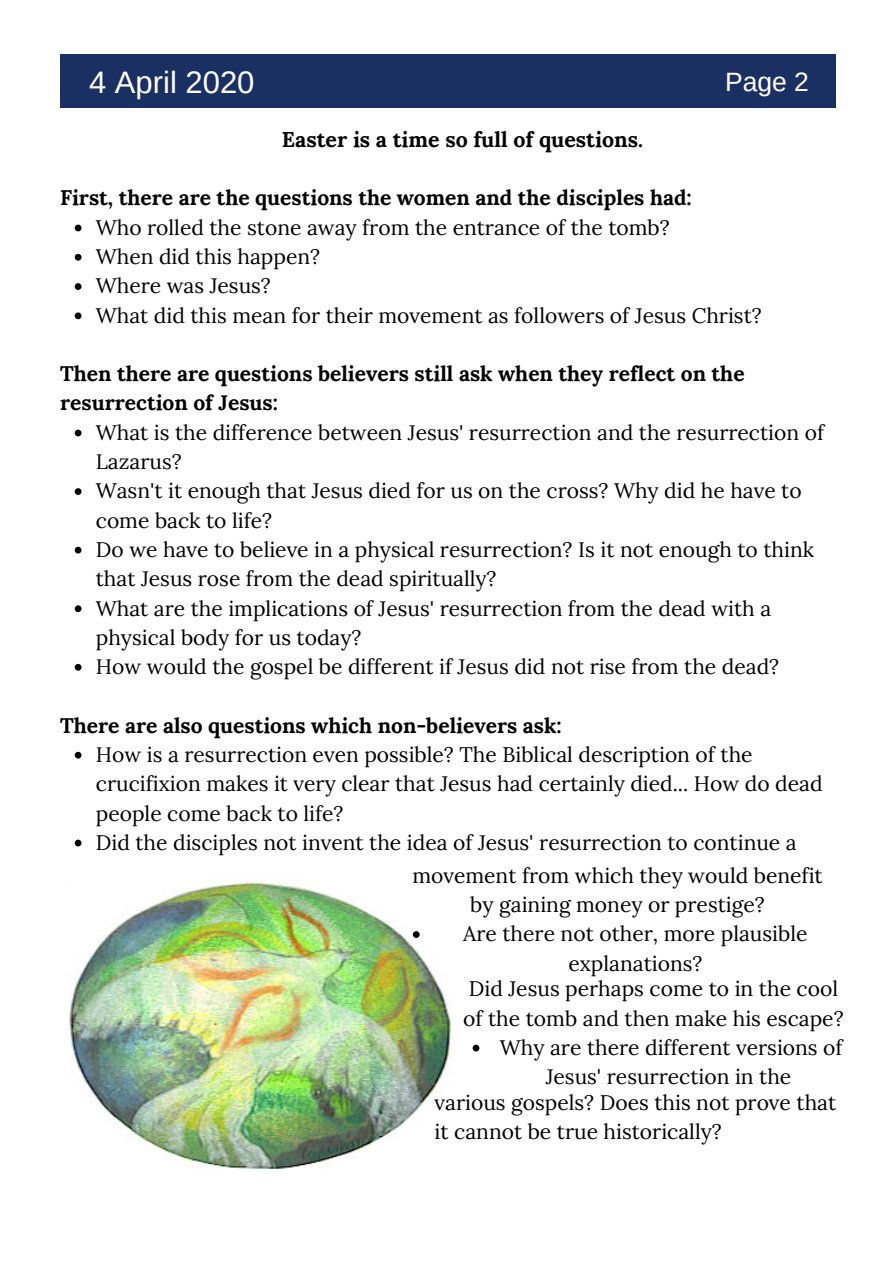
<style>
.page{position:relative;width:894px;height:1264px;background:#fff}
.page>*{position:absolute;margin:0;border:0;box-sizing:border-box;transform-origin:0 0}
.t1{font:31.05px "Arimo";color:#fff}
.t2{font:26.55px "Arimo";color:#fff}
.t3{font:700 21.3px "Lora";color:#000}
.t4{font:21px/29.2px "Lora";color:#000}
.t5{font:700 21px/29.2px "Lora";color:#000}
</style>
<div class="page">
<div style="left:60px;top:55px;width:775px;height:53px;background:#1b3062"></div>
<img style="left:69px;top:879px;width:383px;height:290px">
<svg style="left:75px;top:224px;width:6px;height:7px"></svg>
<svg style="left:75px;top:254px;width:6px;height:7px"></svg>
<svg style="left:75px;top:283px;width:6px;height:7px"></svg>
<svg style="left:75px;top:312px;width:6px;height:7px"></svg>
<svg style="left:75px;top:429px;width:6px;height:7px"></svg>
<svg style="left:75px;top:488px;width:6px;height:7px"></svg>
<svg style="left:75px;top:547px;width:6px;height:6px"></svg>
<svg style="left:75px;top:605px;width:6px;height:7px"></svg>
<svg style="left:75px;top:664px;width:6px;height:6px"></svg>
<svg style="left:75px;top:751px;width:6px;height:7px"></svg>
<svg style="left:75px;top:839px;width:6px;height:7px"></svg>
<svg style="left:413px;top:931px;width:6px;height:6px"></svg>
<svg style="left:472px;top:1044px;width:7px;height:7px"></svg>
<p class="t1" style="left:89px;top:65px;width:167px">4 April 2020</p>
<p class="t2" style="left:724px;top:66px;width:85px">Page 2</p>
<p class="t3" style="left:282px;top:125px;width:362px">Easter is a time so full of questions.</p>
<p class="t5" style="left:60px;top:183px;width:633px">First, there are the questions the women and the disciples had:</p>
<p class="t4" style="left:96px;top:212px;width:575px">Who rolled the stone away from the entrance of the tomb?</p>
<p class="t4" style="left:96px;top:242px;width:226px">When did this happen?</p>
<p class="t4" style="left:96px;top:271px;width:176px">Where was Jesus?</p>
<p class="t4" style="left:96px;top:300px;width:667px">What did this mean for their movement as followers of Jesus Christ?</p>
<p class="t5" style="left:60px;top:359px;width:686px">Then there are questions believers still ask when they reflect on the resurrection of Jesus:</p>
<p class="t4" style="left:96px;top:417px;width:729px">What is the difference between Jesus' resurrection and the resurrection of<br>Lazarus?</p>
<p class="t4" style="left:96px;top:476px;width:707px">Wasn't it enough that Jesus died for us on the cross? Why did he have to come back to life?</p>
<p class="t4" style="left:96px;top:534px;width:719px">Do we have to believe in a physical resurrection? Is it not enough to think that Jesus rose from the dead spiritually?</p>
<p class="t4" style="left:96px;top:593px;width:676px">What are the implications of Jesus' resurrection from the dead with a physical body for us today?</p>
<p class="t4" style="left:96px;top:651px;width:684px">How would the gospel be different if Jesus did not rise from the dead?</p>
<p class="t5" style="left:60px;top:710px;width:503px">There are also questions which non-believers ask:</p>
<p class="t4" style="left:96px;top:739px;width:728px">How is a resurrection even possible? The Biblical description of the crucifixion makes it very clear that Jesus had certainly died... How do dead people come back to life?</p>
<p class="t4" style="left:96px;top:827px;width:702px">Did the disciples not invent the idea of Jesus' resurrection to continue a</p>
<p class="t4" style="left:412px;top:860px;width:412px;text-align:center">movement from which they would benefit by gaining money or prestige?</p>
<p class="t4" style="left:463px;top:919px;width:345px;text-align:center">Are there not other, more plausible explanations?</p>
<p class="t4" style="left:463px;top:974px;width:382px">Did Jesus perhaps come to in the cool of the tomb and then make his escape?</p>
<p class="t4" style="left:500px;top:1032px;width:344px;text-align:center">Why are there different versions of<br>Jesus' resurrection in the</p>
<p class="t4" style="left:434px;top:1087px;width:403px">various gospels? Does this not prove that</p>
<p class="t4" style="left:434px;top:1116px;width:288px">it cannot be true historically?</p>
</div>
